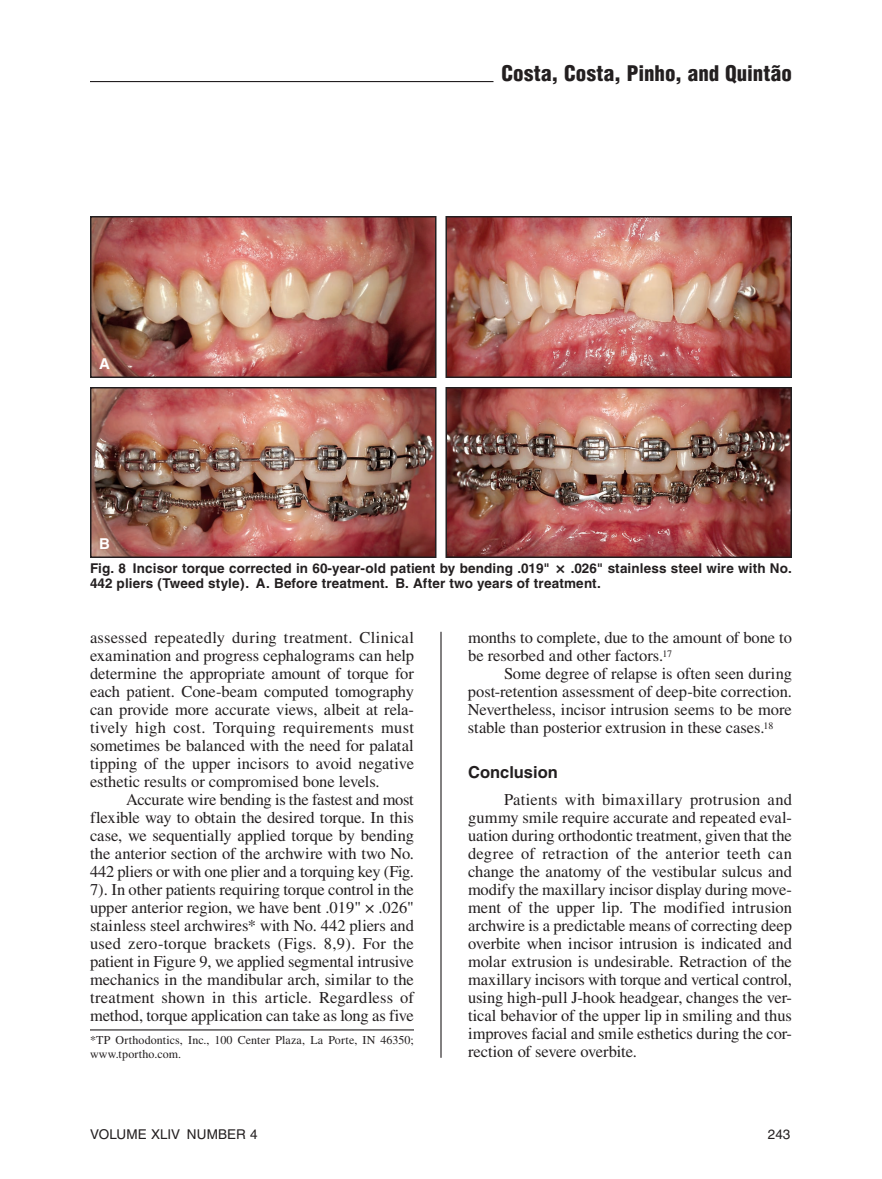
<style>
.page{position:relative;width:882px;height:1179px;background:#fff}
.page>*{position:absolute;margin:0;border:0;box-sizing:border-box;transform-origin:0 0}
.t1{font:900 condensed 21px "Helvetica";color:#231f20}
.t2{font:16.5px/18px "Times";letter-spacing:-.005em;color:#231f20;text-align:justify}
.t3{font:700 16.5px "Helvetica";color:#231f20}
.t4{font:700 15px "Helvetica";color:#fff}
.t5{font:700 13.5px/15px "Helvetica";letter-spacing:.01em;color:#231f20}
.t6{font:13.5px "Helvetica";letter-spacing:.005em;color:#231f20}
.t7{font:12px/13.5px "Times";letter-spacing:.01em;color:#231f20}
</style>
<div class="page">
<hr style="left:90px;top:81px;width:404px;height:1px;background:#231f20">
<hr style="left:440px;top:632px;width:2px;height:426px;background:#231f20">
<img style="left:93px;top:390px;width:340px;height:165px">
<div style="left:90px;top:387px;width:346px;height:171px;border:2px solid #231f20"></div>
<img style="left:93px;top:219px;width:340px;height:156px">
<div style="left:90px;top:216px;width:346px;height:162px;border:2px solid #231f20"></div>
<img style="left:449px;top:390px;width:340px;height:165px">
<div style="left:446px;top:387px;width:346px;height:171px;border:2px solid #231f20"></div>
<img style="left:449px;top:219px;width:340px;height:156px">
<div style="left:446px;top:216px;width:346px;height:162px;border:2px solid #231f20"></div>
<hr style="left:90px;top:1029px;width:324px;height:1px;background:#231f20">
<p class="t4" style="left:99px;top:355px;width:12px">A</p>
<p class="t4" style="left:99px;top:535px;width:12px">B</p>
<p class="t1" style="left:502px;top:60px;width:292px">Costa, Costa, Pinho, and Quintão</p>
<p class="t5" style="left:90px;top:560px;width:703px;text-indent:481px">.026" stainless steel wire with No.<br>442 pliers (Tweed style). A. Before treatment. B. After two years of treatment.</p>
<p class="t5" style="left:90px;top:560px;width:462px">Fig. 8 Incisor torque corrected in 60-year-old patient by bending .019"</p>
<p class="t2" style="left:90px;top:628px;width:326px">assessed repeatedly during treatment. Clinical examination and progress cephalograms can help determine the appropriate amount of torque for each patient. Cone-beam computed tomography can provide more accurate views, albeit at rela&shy;tively high cost. Torquing requirements must sometimes be balanced with the need for palatal tipping of the upper incisors to avoid negative esthetic results or compromised bone levels.</p>
<p class="t2" style="left:90px;top:790px;width:326px;text-indent:36px">Accurate wire bending is the fastest and most flexible way to obtain the desired torque. In this case, we sequentially applied torque by bending the anterior section of the archwire with two No.<br>442 pliers or with one plier and a torquing key (Fig.<br>7). In other patients requiring torque control in the upper anterior region, we have bent .019" × .026" stainless steel archwires* with No. 442 pliers and used zero-torque brackets (Figs. 8,9). For the patient in Figure 9, we applied segmental intrusive mechanics in the mandibular arch, similar to the treatment shown in this article. Regardless of method, torque application can take as long as five</p>
<p class="t7" style="left:90px;top:1033px;width:325px">*TP Orthodontics, Inc., 100 Center Plaza, La Porte, IN 46350; www.tportho.com.</p>
<p class="t2" style="left:468px;top:628px;width:325px">months to complete, due to the amount of bone to be resorbed and other factors.<sup>17</sup></p>
<p class="t2" style="left:468px;top:664px;width:325px;text-indent:36px">Some degree of relapse is often seen during post-retention assessment of deep-bite correction.<br>Nevertheless, incisor intrusion seems to be more stable than posterior extrusion in these cases.<sup>18</sup></p>
<p class="t3" style="left:468px;top:762px;width:91px">Conclusion</p>
<p class="t2" style="left:468px;top:790px;width:326px;text-indent:36px">Patients with bimaxillary protrusion and gummy smile require accurate and repeated eval&shy;uation during orthodontic treatment, given that the degree of retraction of the anterior teeth can change the anatomy of the vestibular sulcus and modify the maxillary incisor display during move&shy;ment of the upper lip. The modified intrusion archwire is a predictable means of correcting deep overbite when incisor intrusion is indicated and molar extrusion is undesirable. Retraction of the maxillary incisors with torque and vertical control, using high-pull J-hook headgear, changes the ver&shy;tical behavior of the upper lip in smiling and thus improves facial and smile esthetics during the cor&shy;rection of severe overbite.</p>
<p class="t6" style="left:90px;top:1126px;width:169px">VOLUME XLIV NUMBER 4</p>
<p class="t6" style="left:768px;top:1126px;width:24px">243</p>
</div>
